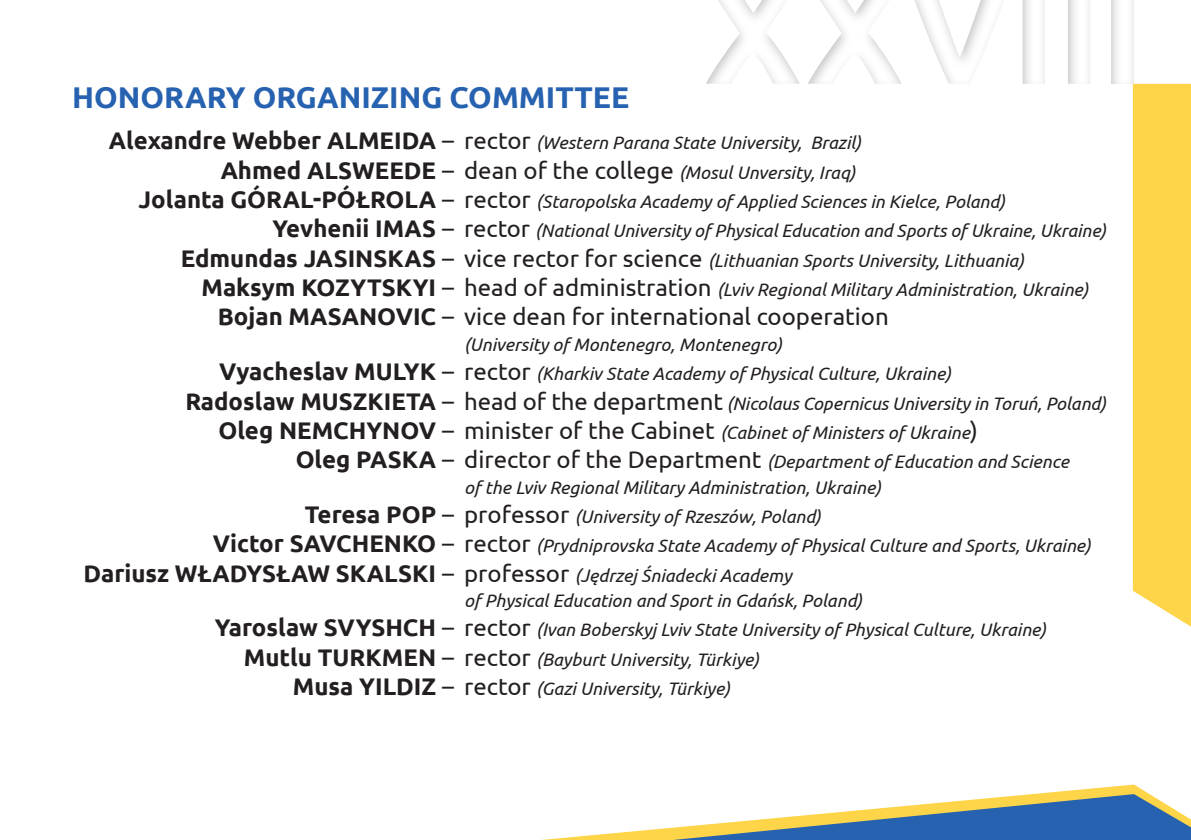
<style>
.page{position:relative;width:1191px;height:840px;background:#fff}
.page>*{position:absolute;margin:0;border:0;box-sizing:border-box;transform-origin:0 0}
.t1{font:700 30px "Ubuntu";color:#2662af}
.t2{font:24px "Ubuntu";color:#231f20}
.t3{font:italic 18px "Ubuntu";color:#231f20}
.s1{font-weight:700;font-style:normal;font-size:24px}
.s2{font-style:normal;font-size:24px}
.s3{font-weight:700}
</style>
<div class="page">
<div style="left:704px;top:0;width:387px;height:84px;background:#231f20;opacity:.75"></div>
<div style="left:1109px;top:0;width:24px;height:84px;background:#231f20;opacity:.75"></div>
<div style="left:1132px;top:84px;width:59px;height:543px;background:#fed549"></div>
<svg style="left:1044px;top:784px;width:104px;height:9px"></svg>
<svg style="left:552px;top:793px;width:639px;height:46px"></svg>
<h1 class="t1" style="left:72px;top:79px;width:559px">HONORARY ORGANIZING COMMITTEE</h1>
<p class="t3" style="left:109px;top:132px;width:754px"><span class="s1">Alexandre Webber ALMEIDA</span> <span class="s2">– rector</span> (Western Parana State University, Brazil)</p>
<p class="t3" style="left:221px;top:161px;width:636px"><span class="s1">Ahmed ALSWEEDE</span> <span class="s2">– dean of the college</span> (Mosul Unversity, Iraq)</p>
<p class="t3" style="left:138px;top:190px;width:868px"><span class="s1">Jolanta GÓRAL-PÓŁROLA</span> <span class="s2">– rector</span> (Staropolska Academy of Applied Sciences in Kielce, Poland)</p>
<p class="t3" style="left:272px;top:220px;width:835px"><span class="s1">Yevhenii IMAS</span> <span class="s2">– rector</span> (National University of Physical Education and Sports of Ukraine, Ukraine)</p>
<p class="t3" style="left:181px;top:249px;width:844px"><span class="s1">Edmundas JASINSKAS</span> <span class="s2">– vice rector for science</span> (Lithuanian Sports University, Lithuania)</p>
<p class="t3" style="left:201px;top:278px;width:888px"><span class="s1">Maksym KOZYTSKYI</span> <span class="s2">– head of administration</span> (Lviv Regional Military Administration, Ukraine)</p>
<h2 class="t2" style="left:218px;top:302px;width:672px"><span class="s3">Bojan MASANOVIC</span> – vice dean for international cooperation</h2>
<p class="t3" style="left:464px;top:333px;width:319px">(University of Montenegro, Montenegro)</p>
<p class="t3" style="left:219px;top:362px;width:733px"><span class="s1">Vyacheslav MULYK</span> <span class="s2">– rector</span> (Kharkiv State Academy of Physical Culture, Ukraine)</p>
<p class="t3" style="left:185px;top:392px;width:922px"><span class="s1">Radoslaw MUSZKIETA</span> <span class="s2">– head of the department</span> (Nicolaus Copernicus University in Toruń, Poland)</p>
<p class="t3" style="left:218px;top:421px;width:761px"><span class="s1">Oleg NEMCHYNOV</span> <span class="s2">– minister of the Cabinet</span> (Cabinet of Ministers of Ukraine<span class="s2">)</span></p>
<p class="t3" style="left:296px;top:450px;width:775px"><span class="s1">Oleg PASKA</span> <span class="s2">– director of the Department</span> (Department of Education and Science</p>
<p class="t3" style="left:464px;top:476px;width:418px">of the Lviv Regional Military Administration, Ukraine)</p>
<p class="t3" style="left:305px;top:505px;width:518px"><span class="s1">Teresa POP</span> <span class="s2">– professor</span> (University of Rzeszów, Poland)</p>
<p class="t3" style="left:213px;top:534px;width:879px"><span class="s1">Victor SAVCHENKO</span> <span class="s2">– rector</span> (Prydniprovska State Academy of Physical Culture and Sports, Ukraine)</p>
<p class="t3" style="left:83px;top:564px;width:710px"><span class="s1">Dariusz WŁADYSŁAW SKALSKI</span> <span class="s2">– professor</span> (Jędrzej Śniadecki Academy</p>
<p class="t3" style="left:464px;top:589px;width:399px">of Physical Education and Sport in Gdańsk, Poland)</p>
<p class="t3" style="left:215px;top:618px;width:833px"><span class="s1">Yaroslaw SVYSHCH</span> <span class="s2">– rector</span> (Ivan Boberskyj Lviv State University of Physical Culture, Ukraine)</p>
<p class="t3" style="left:244px;top:648px;width:517px"><span class="s1">Mutlu TURKMEN</span> <span class="s2">– rector</span> (Bayburt University, Türkiye)</p>
<p class="t3" style="left:293px;top:677px;width:439px"><span class="s1">Musa YILDIZ</span> <span class="s2">– rector</span> (Gazi University, Türkiye)</p>
</div>
